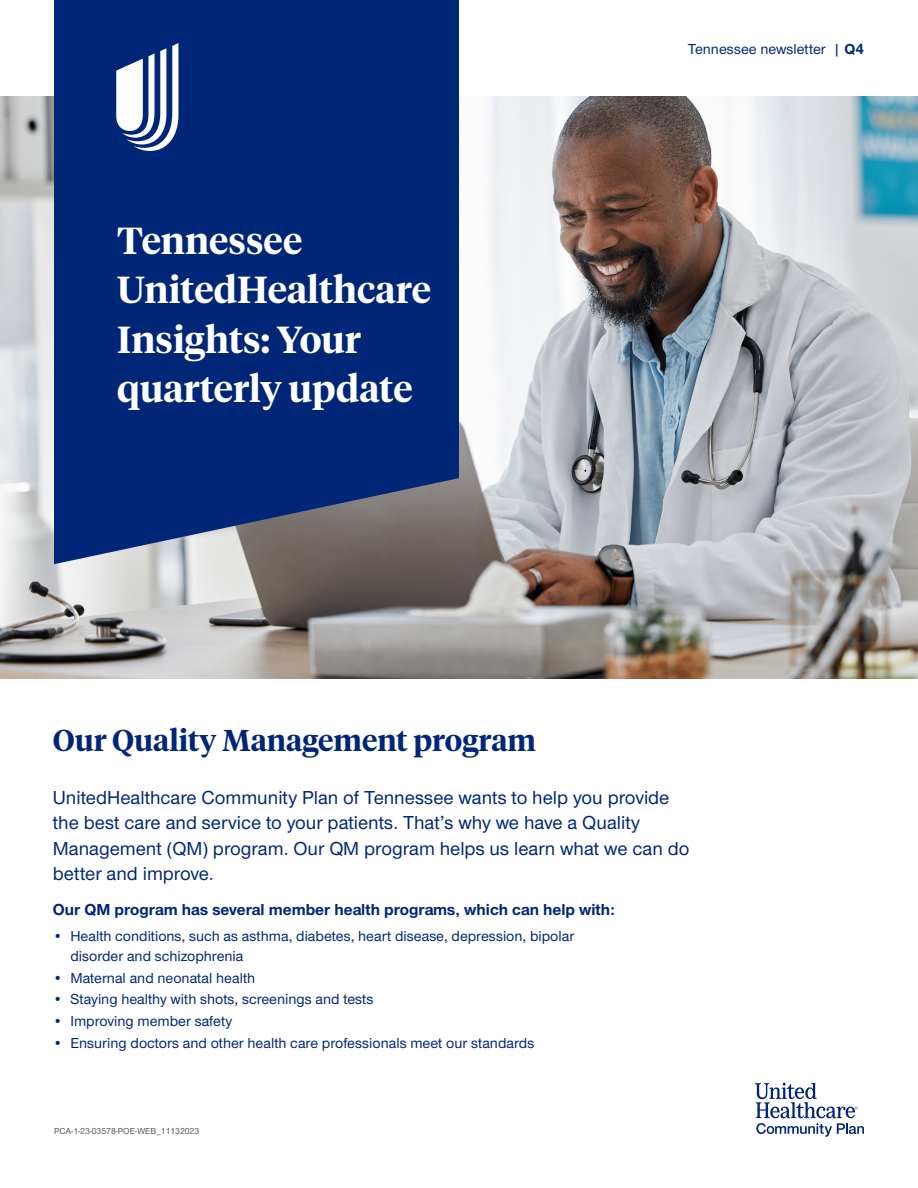
<style>
.page{position:relative;width:918px;height:1188px;background:#fff}
.page>*{position:absolute;margin:0;border:0;box-sizing:border-box;transform-origin:0 0}
.H3{font:600 37.5px/49.5px "UHC Serif Headline";color:#fff}
.H4{font:600 30px "UHC Serif Headline";color:#002677}
.Continued_asterisk_footnotes{font:500 19.5px/25.5px "UHC Sans";color:#002677}
.Continued_asterisk_footnotes-2{font:700 16.5px "UHC Sans";color:#002677}
.Continued_asterisk_footnotes-3{font:500 15px/19.5px "UHC Sans";color:#002677}
.t1{font:500 9px "UHC Sans";color:#5a5a5a}
.s1{font-weight:700}
</style>
<div class="page">
<img style="left:0;top:97px;width:918px;height:581px">
<svg style="left:54px;top:0;width:405px;height:564px;background:#0a2d77"></svg>
<svg style="left:755px;top:1083px;width:109px;height:54px"></svg>
<svg style="left:116px;top:43px;width:62px;height:108px"></svg>
<p class="H3" style="left:117px;top:214px;width:315px">Tennessee<br>UnitedHealthcare<br>Insights: Your quarterly update</p>
<p class="H4" style="left:53px;top:720px;width:485px">Our Quality Management program</p>
<p class="Continued_asterisk_footnotes-3" style="left:688px;top:39px;width:178px">Tennessee newsletter | <span class="s1">Q4</span></p>
<p class="Continued_asterisk_footnotes" style="left:53px;top:784px;width:638px">UnitedHealthcare Community Plan of Tennessee wants to help you provide the best care and service to your patients. That’s why we have a Quality Management (QM) program. Our QM program helps us learn what we can do better and improve.</p>
<p class="Continued_asterisk_footnotes-2" style="left:53px;top:899px;width:564px">Our QM program has several member health programs, which can help with:</p>
<p class="Continued_asterisk_footnotes-3" style="left:70px;top:926px;width:505px;text-indent:-18px">• Health conditions, such as asthma, diabetes, heart disease, depression, bipolar disorder and schizophrenia</p>
<p class="Continued_asterisk_footnotes-3" style="left:53px;top:967px;width:204px">• Maternal and neonatal health</p>
<p class="Continued_asterisk_footnotes-3" style="left:53px;top:989px;width:322px">• Staying healthy with shots, screenings and tests</p>
<p class="Continued_asterisk_footnotes-3" style="left:53px;top:1010px;width:181px">• Improving member safety</p>
<p class="Continued_asterisk_footnotes-3" style="left:53px;top:1032px;width:483px">• Ensuring doctors and other health care professionals meet our standards</p>
<p class="t1" style="left:54px;top:1125px;width:147px">PCA-1-23-03578-POE-WEB_11132023</p>
</div>
